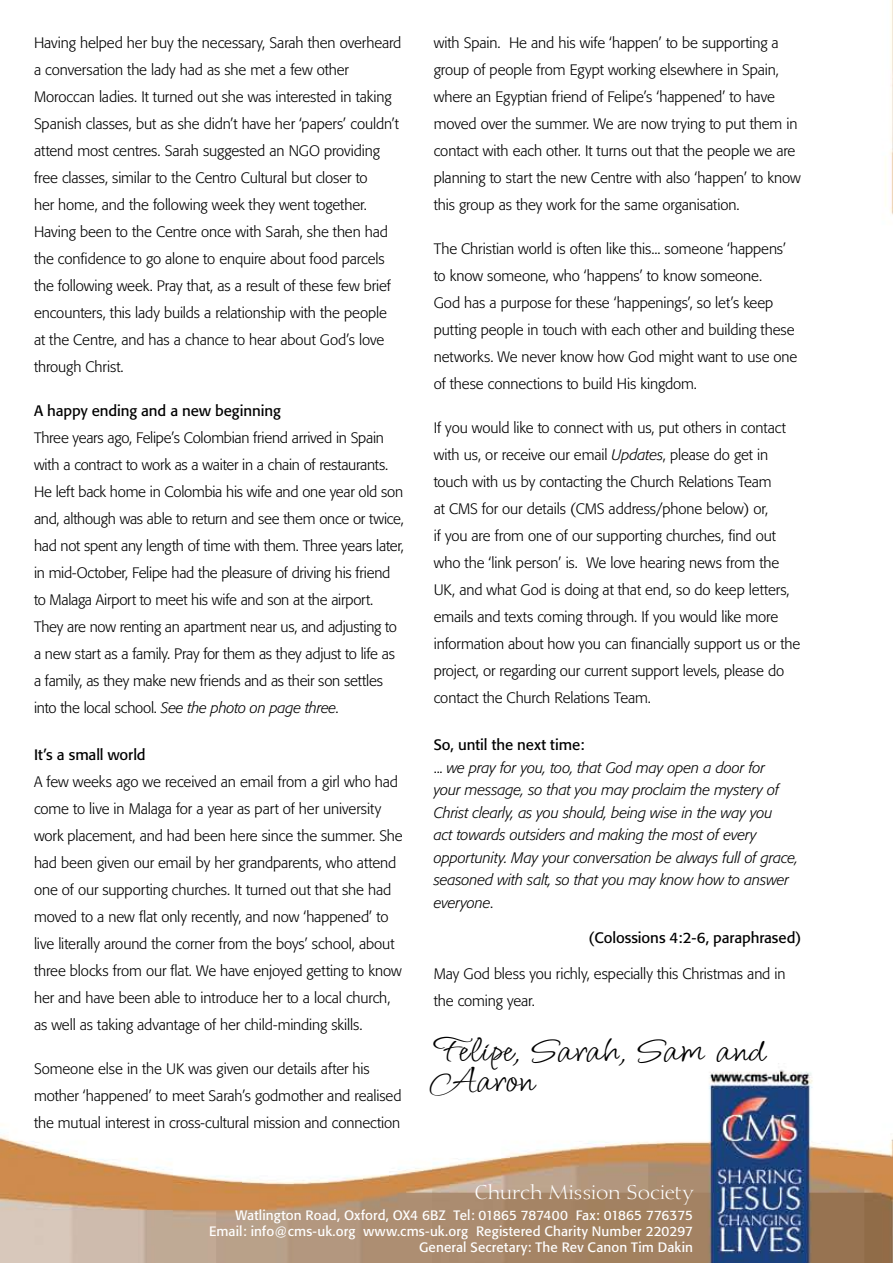
<style>
.page{position:relative;width:893px;height:1263px;background:#fff}
.page>*{position:absolute;margin:0;border:0;box-sizing:border-box;transform-origin:0 0}
.t1{font:33px/30px "Licorice ROB";letter-spacing:.005em;color:#000;scale:1.5 1}
.t2{font:19.5px "Diotima Roman Os F";color:#fff}
.t3{font:300 15px/27px "Formata";letter-spacing:-.01em;color:#000}
.t4{font:italic 300 15px/22.5px "Formata";letter-spacing:-.01em;color:#000}
.t5{font:15px "Formata";letter-spacing:-.005em;color:#000}
.t6{font:13.5px/16.2px "Formata";letter-spacing:.01em;color:#fff;text-align:right}
.s1{font-style:italic}
.s2{font-weight:400;font-style:normal}
.s3{font-style:normal}
</style>
<div class="page">
<img style="left:0;top:0;width:893px;height:1263px">
<p class="t3" style="left:34px;top:29px;width:369px">Having helped her buy the necessary, Sarah then overheard a conversation the lady had as she met a few other Moroccan ladies. It turned out she was interested in taking Spanish classes, but as she didn’t have her ‘papers’ couldn’t attend most centres. Sarah suggested an NGO providing free classes, similar to the Centro Cultural but closer to<br>her home, and the following week they went together.<br>Having been to the Centre once with Sarah, she then had the confidence to go alone to enquire about food parcels the following week. Pray that, as a result of these few brief encounters, this lady builds a relationship with the people at the Centre, and has a chance to hear about God’s love through Christ.</p>
<p class="t5" style="left:34px;top:402px;width:248px">A happy ending and a new beginning</p>
<p class="t3" style="left:34px;top:424px;width:371px">Three years ago, Felipe’s Colombian friend arrived in Spain with a contract to work as a waiter in a chain of restaurants.<br>He left back home in Colombia his wife and one year old son and, although was able to return and see them once or twice, had not spent any length of time with them. Three years later, in mid-October, Felipe had the pleasure of driving his friend to Malaga Airport to meet his wife and son at the airport.<br>They are now renting an apartment near us, and adjusting to a new start as a family. Pray for them as they adjust to life as a family, as they make new friends and as their son settles into the local school. <span class="s1">See the photo on page three</span>.</p>
<p class="t5" style="left:34px;top:746px;width:113px">It’s a small world</p>
<p class="t3" style="left:34px;top:768px;width:370px">A few weeks ago we received an email from a girl who had come to live in Malaga for a year as part of her university work placement, and had been here since the summer. She had been given our email by her grandparents, who attend one of our supporting churches. It turned out that she had moved to a new flat only recently, and now ‘happened’ to live literally around the corner from the boys’ school, about three blocks from our flat. We have enjoyed getting to know her and have been able to introduce her to a local church, as well as taking advantage of her child-minding skills.</p>
<p class="t3" style="left:34px;top:1055px;width:369px">Someone else in the UK was given our details after his mother ‘happened’ to meet Sarah’s godmother and realised the mutual interest in cross-cultural mission and connection</p>
<p class="t3" style="left:434px;top:29px;width:369px">with Spain. He and his wife ‘happen’ to be supporting a group of people from Egypt working elsewhere in Spain, where an Egyptian friend of Felipe’s ‘happened’ to have moved over the summer. We are now trying to put them in contact with each other. It turns out that the people we are planning to start the new Centre with also ‘happen’ to know this group as they work for the same organisation.</p>
<p class="t3" style="left:434px;top:235px;width:365px">The Christian world is often like this... someone ‘happens’ to know someone, who ‘happens’ to know someone.<br>God has a purpose for these ‘happenings’, so let’s keep putting people in touch with each other and building these networks. We never know how God might want to use one of these connections to build His kingdom.</p>
<p class="t3" style="left:434px;top:414px;width:368px">If you would like to connect with us, put others in contact with us, or receive our email <span class="s1">Updates</span>, please do get in touch with us by contacting the Church Relations Team<br>at CMS for our details (CMS address/phone below) or,<br>if you are from one of our supporting churches, find out who the ‘link person’ is. We love hearing news from the UK, and what God is doing at that end, so do keep letters, emails and texts coming through. If you would like more information about how you can financially support us or the project, or regarding our current support levels, please do contact the Church Relations Team.</p>
<p class="t4" style="left:434px;top:734px;width:366px"><span class="s2">So, until the next time:<br></span><span class="s3">...</span> we pray for you, too, that God may open a door for<br>your message, so that you may proclaim the mystery of Christ clearly, as you should, being wise in the way you<br>act towards outsiders and making the most of every opportunity. May your conversation be always full of grace, seasoned with salt, so that you may know how to answer everyone<span class="s3">.</span></p>
<p class="t5" style="left:588px;top:929px;width:215px">(Colossions 4:2-6, paraphrased)</p>
<p class="t3" style="left:434px;top:960px;width:353px">May God bless you richly, especially this Christmas and in the coming year.</p>
<h1 class="t1" style="left:434px;top:1038px;width:222px">Felipe, Sarah, Sam and<br>Aaron</h1>
<h2 class="t2" style="left:475px;top:1181px;width:220px">Church Mission Society</h2>
<p class="t6" style="left:209px;top:1207px;width:486px">Watlington Road, Oxford, OX4 6BZ Tel: 01865 787400 Fax: 01865 776375<br>Email: info@cms-uk.org www.cms-uk.org Registered Charity Number 220297<br>General Secretary: The Rev Canon Tim Dakin</p>
</div>
